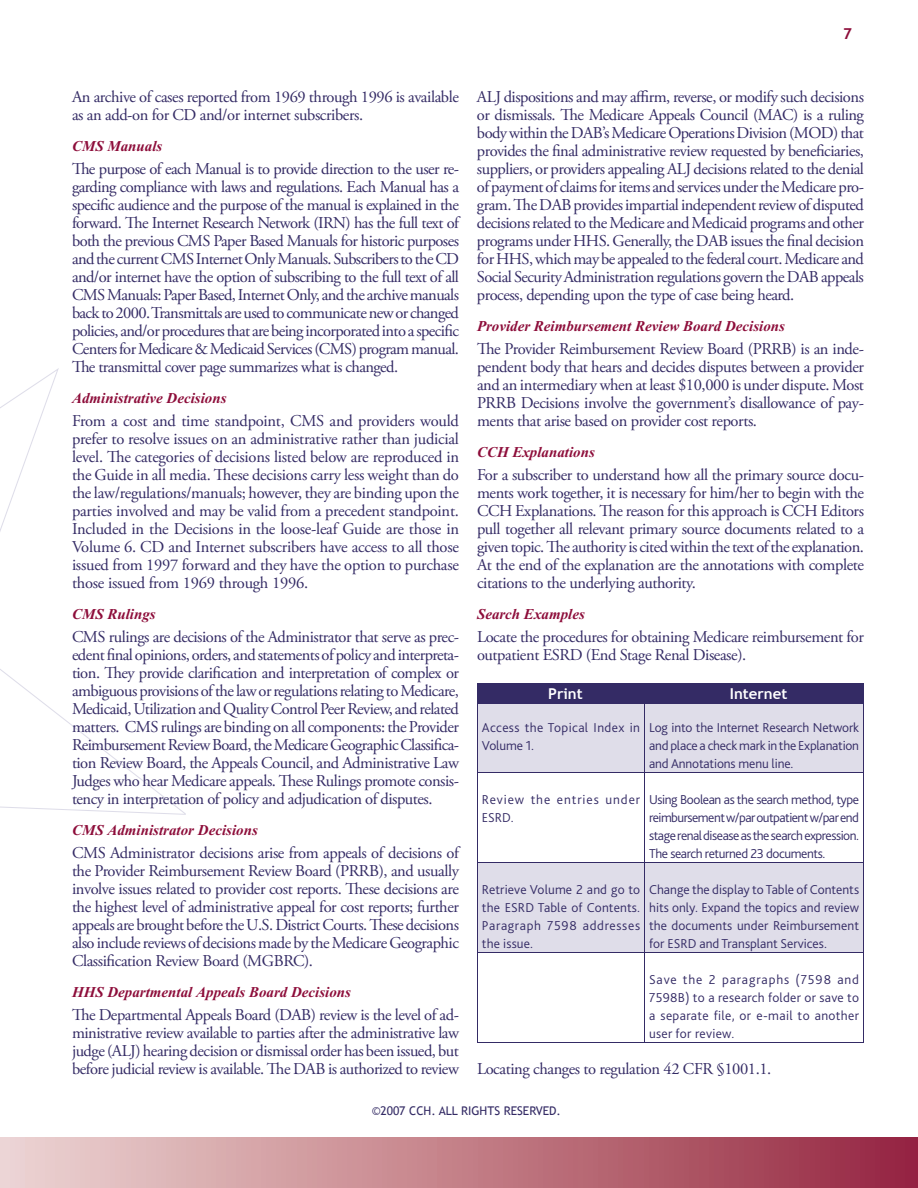
<style>
.page{position:relative;width:918px;height:1188px;background:#fff}
.page>*{position:absolute;margin:0;border:0;box-sizing:border-box;transform-origin:0 0}
.t1{font:16.5px/18px "Adobe Garamond Pro";letter-spacing:-.025em;color:#342b65;text-align:justify}
.t2{font:italic 700 15px "Times New Roman";color:#8d0d3a}
.t3{font:700 15px "Trebuchet MS";color:#fff}
.t4{font:700 15px "Trebuchet MS";color:#8d0d3a}
.t5{font:300 13.5px/18px "Bliss 2";letter-spacing:.005em;color:#342b65;text-align:justify}
.t6{font:300 13.5px/18px "Bliss 2";letter-spacing:.03em;color:#342b65}
.t7{font:300 13.5px/18px "Bliss 2";letter-spacing:.065em;color:#342b65}
.t8{font:12px "Trebuchet MS";color:#342b65}
</style>
<div class="page">
<svg style="left:186px;top:1138px;width:732px;height:50px;background:#b96d79"></svg>
<svg style="left:0;top:368px;width:186px;height:820px"></svg>
<svg style="left:478px;top:705px;width:385px;height:247px;fill:#dfdde9"></svg>
<div style="left:477px;top:684px;width:387px;height:20px;background:#342b65"></div>
<hr style="left:477px;top:704px;width:168px;height:1px;background:#342b65">
<hr style="left:477px;top:704px;width:1px;height:68px;background:#342b65">
<hr style="left:645px;top:704px;width:219px;height:1px;background:#342b65">
<hr style="left:644px;top:704px;width:1px;height:68px;background:#342b65">
<hr style="left:863px;top:704px;width:1px;height:68px;background:#342b65">
<hr style="left:477px;top:772px;width:168px;height:1px;background:#342b65">
<hr style="left:477px;top:772px;width:1px;height:90px;background:#342b65">
<hr style="left:645px;top:772px;width:219px;height:1px;background:#342b65">
<hr style="left:644px;top:772px;width:1px;height:90px;background:#342b65">
<hr style="left:863px;top:772px;width:1px;height:90px;background:#342b65">
<hr style="left:477px;top:862px;width:168px;height:1px;background:#342b65">
<hr style="left:477px;top:862px;width:1px;height:90px;background:#342b65">
<hr style="left:645px;top:862px;width:219px;height:1px;background:#342b65">
<hr style="left:644px;top:862px;width:1px;height:90px;background:#342b65">
<hr style="left:863px;top:862px;width:1px;height:90px;background:#342b65">
<hr style="left:477px;top:952px;width:168px;height:1px;background:#342b65">
<hr style="left:477px;top:952px;width:1px;height:90px;background:#342b65">
<hr style="left:645px;top:952px;width:219px;height:1px;background:#342b65">
<hr style="left:644px;top:952px;width:1px;height:90px;background:#342b65">
<hr style="left:863px;top:952px;width:1px;height:90px;background:#342b65">
<hr style="left:477px;top:1042px;width:387px;height:1px;background:#342b65">
<p class="t4" style="left:843px;top:25px;width:10px">7</p>
<p class="t1" style="left:72px;top:89px;width:389px">An archive of cases reported from 1969 through 1996 is available as an add-on for CD and/or internet subscribers.</p>
<p class="t2" style="left:72px;top:140px;width:92px">CMS Manuals</p>
<p class="t1" style="left:72px;top:161px;width:389px">The purpose of each Manual is to provide direction to the user re&shy;garding compliance with laws and regulations. Each Manual has a specific audience and the purpose of the manual is explained in the forward. The Internet Research Network (IRN) has the full text of both the previous CMS Paper Based Manuals for historic purposes and the current CMS Internet Only Manuals. Subscribers to the CD and/or internet have the option of subscribing to the full text of all CMS Manuals: Paper Based, Internet Only, and the archive manuals back to 2000. Transmittals are used to communicate new or changed policies, and/or procedures that are being incorporated into a specific Centers for Medicare &amp; Medicaid Services (CMS) program manual.<br>The transmittal cover page summarizes what is changed.</p>
<p class="t2" style="left:72px;top:392px;width:156px">Administrative Decisions</p>
<p class="t1" style="left:72px;top:413px;width:389px">From a cost and time standpoint, CMS and providers would prefer to resolve issues on an administrative rather than judicial level. The categories of decisions listed below are reproduced in the Guide in all media. These decisions carry less weight than do the law/regulations/manuals; however, they are binding upon the parties involved and may be valid from a precedent standpoint.<br>Included in the Decisions in the loose-leaf Guide are those in Volume 6. CD and Internet subscribers have access to all those issued from 1997 forward and they have the option to purchase those issued from 1969 through 1996.</p>
<p class="t2" style="left:72px;top:608px;width:85px">CMS Rulings</p>
<p class="t1" style="left:72px;top:629px;width:389px">CMS rulings are decisions of the Administrator that serve as prec&shy;edent final opinions, orders, and statements of policy and interpreta&shy;tion. They provide clarification and interpretation of complex or ambiguous provisions of the law or regulations relating to Medicare, Medicaid, Utilization and Quality Control Peer Review, and related matters. CMS rulings are binding on all components: the Provider Reimbursement Review Board, the Medicare Geographic Classifica&shy;tion Review Board, the Appeals Council, and Administrative Law Judges who hear Medicare appeals. These Rulings promote consis&shy;tency in interpretation of policy and adjudication of disputes.</p>
<p class="t2" style="left:72px;top:824px;width:187px">CMS Administrator Decisions</p>
<p class="t1" style="left:72px;top:845px;width:389px">CMS Administrator decisions arise from appeals of decisions of the Provider Reimbursement Review Board (PRRB), and usually involve issues related to provider cost reports. These decisions are the highest level of administrative appeal for cost reports; further appeals are brought before the U.S. District Courts. These decisions also include reviews of decisions made by the Medicare Geographic Classification Review Board (MGBRC).</p>
<p class="t2" style="left:72px;top:986px;width:281px">HHS Departmental Appeals Board Decisions</p>
<p class="t1" style="left:72px;top:1007px;width:389px">The Departmental Appeals Board (DAB) review is the level of ad&shy;ministrative review available to parties after the administrative law judge (ALJ) hearing decision or dismissal order has been issued, but before judicial review is available. The DAB is authorized to review</p>
<p class="t1" style="left:477px;top:89px;width:389px">ALJ dispositions and may affirm, reverse, or modify such decisions or dismissals. The Medicare Appeals Council (MAC) is a ruling body within the DAB’s Medicare Operations Division (MOD) that provides the final administrative review requested by beneficiaries, suppliers, or providers appealing ALJ decisions related to the denial of payment of claims for items and services under the Medicare pro&shy;gram. The DAB provides impartial independent review of disputed decisions related to the Medicare and Medicaid programs and other programs under HHS. Generally, the DAB issues the final decision for HHS, which may be appealed to the federal court. Medicare and Social Security Administration regulations govern the DAB appeals process, depending upon the type of case being heard.</p>
<p class="t2" style="left:477px;top:320px;width:310px">Provider Reimbursement Review Board Decisions</p>
<p class="t1" style="left:477px;top:341px;width:389px">The Provider Reimbursement Review Board (PRRB) is an inde&shy;pendent body that hears and decides disputes between a provider and an intermediary when at least $10,000 is under dispute. Most PRRB Decisions involve the government’s disallowance of pay&shy;ments that arise based on provider cost reports.</p>
<p class="t2" style="left:477px;top:446px;width:119px">CCH Explanations</p>
<p class="t1" style="left:477px;top:467px;width:389px">For a subscriber to understand how all the primary source docu&shy;ments work together, it is necessary for him/her to begin with the CCH Explanations. The reason for this approach is CCH Editors pull together all relevant primary source documents related to a given topic. The authority is cited within the text of the explanation.<br>At the end of the explanation are the annotations with complete citations to the underlying authority.</p>
<p class="t2" style="left:477px;top:608px;width:109px">Search Examples</p>
<p class="t1" style="left:477px;top:629px;width:389px">Locate the procedures for obtaining Medicare reimbursement for outpatient ESRD (End Stage Renal Disease).</p>
<p class="t3" style="left:548px;top:685px;width:36px">Print</p>
<p class="t3" style="left:730px;top:685px;width:59px">Internet</p>
<p class="t6" style="left:482px;top:719px;width:160px">Access the Topical Index in<br>Volume 1.</p>
<p class="t5" style="left:649px;top:719px;width:212px">Log into the Internet Research Network and place a check mark in the Explanation and Annotations menu line.</p>
<p class="t7" style="left:482px;top:791px;width:160px">Review the entries under<br>ESRD.</p>
<p class="t5" style="left:649px;top:791px;width:212px">Using Boolean as the search method, type reimbursement w/par outpatient w/par end stage renal disease as the search expression.<br>The search returned 23 documents.</p>
<p class="t5" style="left:482px;top:881px;width:160px">Retrieve Volume 2 and go to the ESRD Table of Contents.<br>Paragraph 7598 addresses the issue.</p>
<p class="t5" style="left:649px;top:881px;width:212px">Change the display to Table of Contents hits only. Expand the topics and review the documents under Reimbursement for ESRD and Transplant Services.</p>
<p class="t5" style="left:649px;top:971px;width:212px">Save the 2 paragraphs (7598 and 7598B) to a research folder or save to a separate file, or e-mail to another user for review.</p>
<p class="t1" style="left:477px;top:1061px;width:296px">Locating changes to regulation 42 CFR §1001.1.</p>
<p class="t8" style="left:372px;top:1104px;width:191px">©2007 CCH. ALL RIGHTS RESERVED.</p>
</div>
